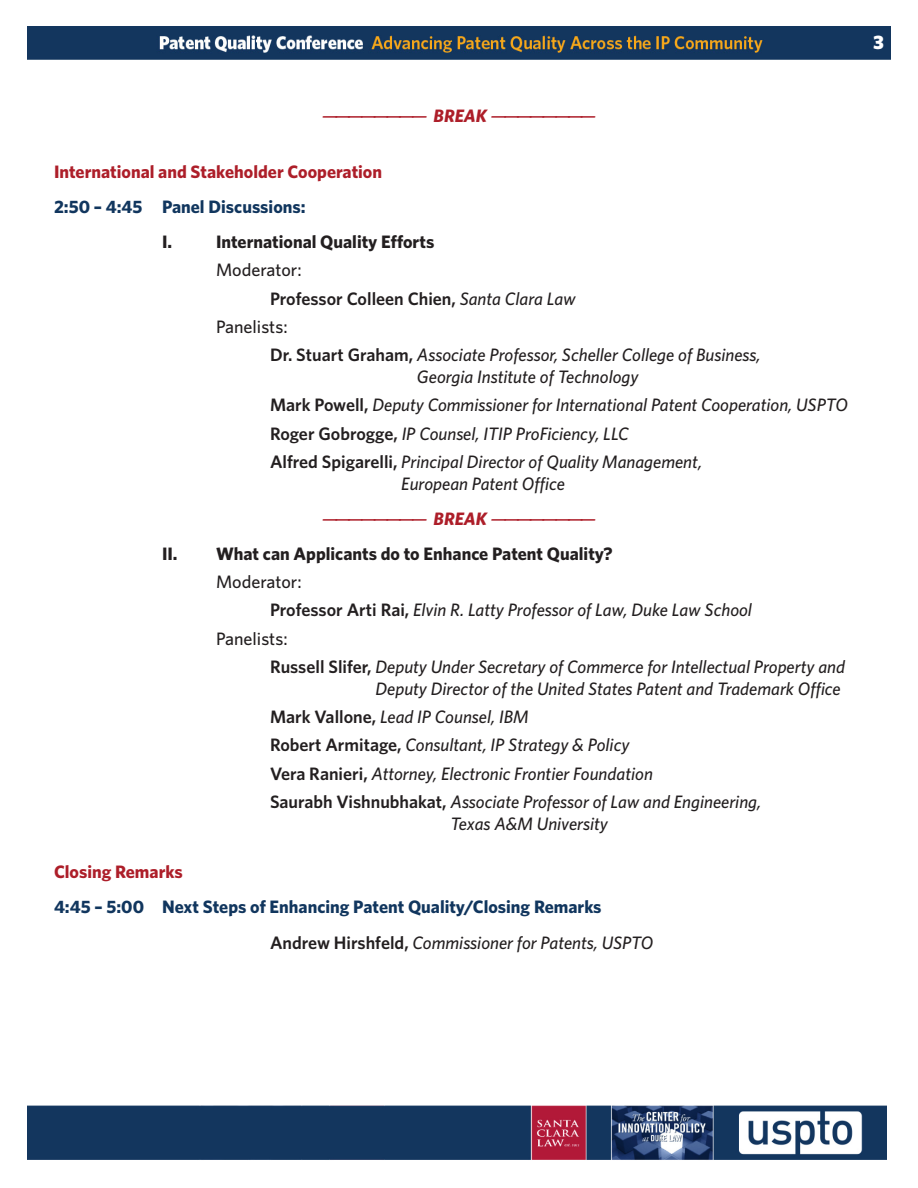
<style>
.page{position:relative;width:918px;height:1188px;background:#fff}
.page>*{position:absolute;margin:0;border:0;box-sizing:border-box;transform-origin:0 0}
.t1{font:900 19.5px "Whitney";color:#fff}
.agenda_text_no_space{font:italic 500 18px/21.6px "Whitney";color:#231f20}
.AGENDA_names_list{font:italic 500 18px/21.6px "Whitney";color:#231f20;text-align:center}
.agenda_Date_Time{font:700 18px "Whitney";color:#11365e}
.agenda_text_with_spa{font:700 18px "Whitney";color:#231f20}
.agenda_Date_Time-2{font:700 18px "Whitney";color:#ad1e29}
.agenda_text_with_spa-2{font:italic 500 18px "Whitney";color:#ad1e29}
.agenda_text_with_spa-3{font:500 18px "Whitney";color:#231f20}
.agenda_text_no_space-2{font:600 18px "Whitney";color:#231f20}
.s1{font-weight:700}
.s2{font-weight:500;font-style:italic}
.s3{font-weight:600;font-style:normal}
</style>
<div class="page">
<img style="left:27px;top:27px;width:864px;height:32px">
<img style="left:27px;top:1105px;width:860px;height:55px">
<p class="agenda_text_with_spa-2" style="left:322px;top:104px;width:276px">———————— <span class="s1">B R E A K</span> ————————</p>
<p class="agenda_Date_Time-2" style="left:54px;top:159px;width:330px">International and Stakeholder Cooperation</p>
<p class="agenda_Date_Time" style="left:54px;top:195px;width:253px">2:50 – 4:45 Panel Discussions:</p>
<p class="agenda_text_with_spa" style="left:162px;top:230px;width:12px">I.</p>
<p class="agenda_text_with_spa" style="left:216px;top:230px;width:220px">International Quality Efforts</p>
<p class="agenda_text_with_spa-3" style="left:216px;top:258px;width:87px">Moderator:</p>
<p class="agenda_text_no_space-2" style="left:270px;top:286px;width:307px">Professor Colleen Chien, <span class="s2">Santa Clara Law</span></p>
<p class="agenda_text_with_spa-3" style="left:216px;top:315px;width:73px">Panelists:</p>
<p class="agenda_text_no_space" style="left:417px;top:344px;width:345px;text-indent:-147px"><span class="s3">Dr. Stuart Graham,</span> Associate Professor, Scheller College of Business,<br>Georgia Institute of Technology</p>
<p class="AGENDA_names_list" style="left:270px;top:394px;width:579px"><span class="s3">Mark Powell,</span> Deputy Commissioner for International Patent Cooperation, USPTO</p>
<p class="AGENDA_names_list" style="left:270px;top:422px;width:360px"><span class="s3">Roger Gobrogge,</span> IP Counsel, ITIP ProFiciency, LLC</p>
<p class="AGENDA_names_list" style="left:270px;top:451px;width:434px"><span class="s3">Alfred Spigarelli,</span> Principal Director of Quality Management,<br>European Patent Office</p>
<p class="agenda_text_with_spa-2" style="left:322px;top:507px;width:276px">———————— <span class="s1">B R E A K</span> ————————</p>
<p class="agenda_text_with_spa" style="left:162px;top:541px;width:452px">II. What can Applicants do to Enhance Patent Quality?</p>
<p class="agenda_text_with_spa-3" style="left:216px;top:570px;width:87px">Moderator:</p>
<p class="agenda_text_no_space" style="left:270px;top:599px;width:483px"><span class="s3">Professor Arti Rai,</span> Elvin R. Latty Professor of Law, Duke Law School</p>
<p class="agenda_text_with_spa-3" style="left:216px;top:627px;width:73px">Panelists:</p>
<p class="agenda_text_no_space" style="left:270px;top:656px;width:577px;text-align:right"><span class="s3">Russell Slifer,</span> Deputy Under Secretary of Commerce for Intellectual Property and<br>Deputy Director of the United States Patent and Trademark Office</p>
<p class="agenda_text_no_space" style="left:270px;top:706px;width:260px"><span class="s3">Mark Vallone,</span> Lead IP Counsel, IBM</p>
<p class="agenda_text_no_space" style="left:270px;top:734px;width:361px"><span class="s3">Robert Armitage,</span> Consultant, IP Strategy &amp; Policy</p>
<p class="agenda_text_no_space" style="left:270px;top:763px;width:384px"><span class="s3">Vera Ranieri,</span> Attorney, Electronic Frontier Foundation</p>
<p class="AGENDA_names_list" style="left:451px;top:791px;width:312px;text-align:left;text-indent:-181px"><span class="s3">Saurabh Vishnubhakat,</span> Associate Professor of Law and Engineering,<br>Texas A&amp;M University</p>
<p class="agenda_Date_Time-2" style="left:54px;top:860px;width:130px">Closing Remarks</p>
<p class="agenda_Date_Time" style="left:54px;top:895px;width:549px">4:45 – 5:00 Next Steps of Enhancing Patent Quality/Closing Remarks</p>
<p class="agenda_text_no_space" style="left:270px;top:931px;width:385px"><span class="s3">Andrew Hirshfeld,</span> Commissioner for Patents, USPTO</p>
<p class="t1" style="left:873px;top:30px;width:12px">3</p>
</div>
